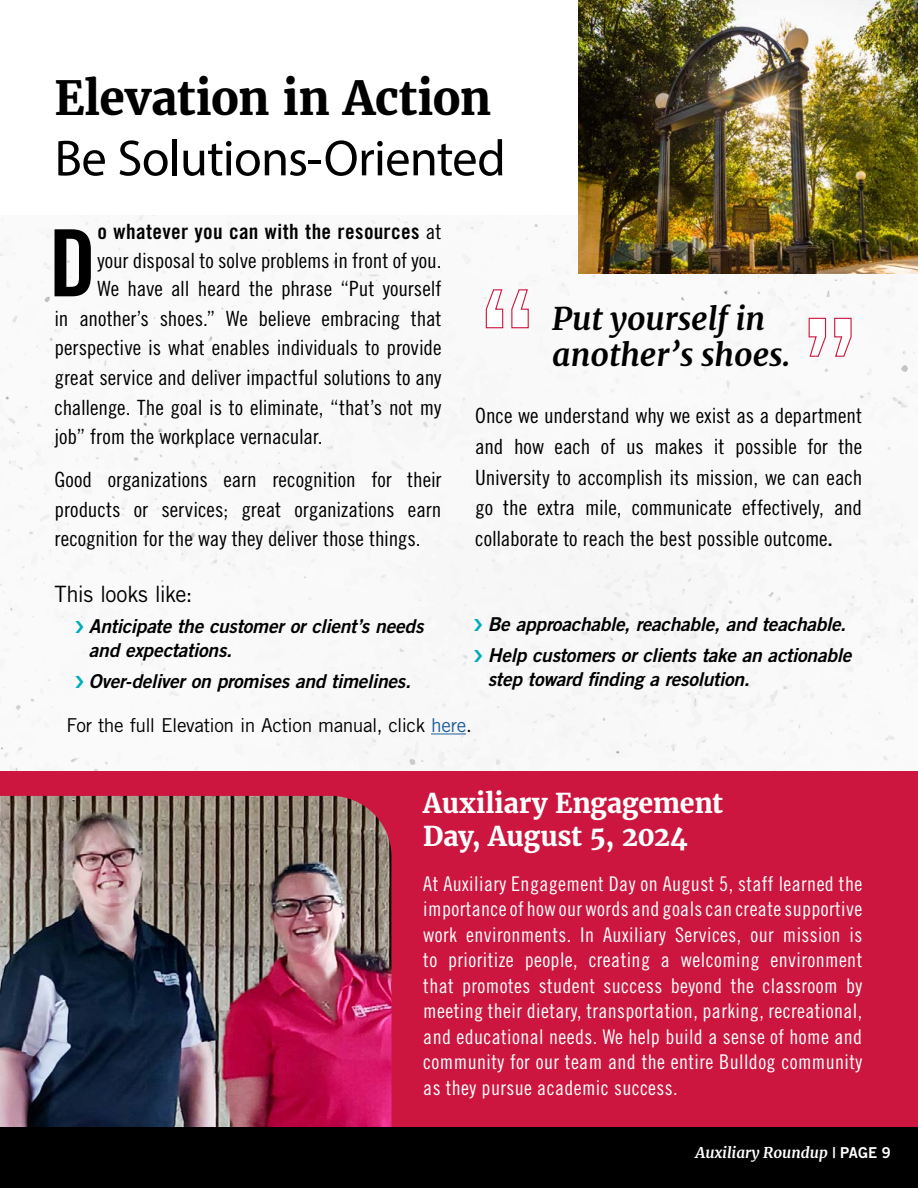
<style>
.page{position:relative;width:918px;height:1188px;background:#fff}
.page>*{position:absolute;margin:0;border:0;box-sizing:border-box;transform-origin:0 0}
.t1{font:92.85px "Trade Gothic LT Std Bd Cn 20";color:#000}
.t2{font:51px "Myriad Pro";letter-spacing:-.015em;color:#000}
.t3{font:700 46.5px "Merriweather";letter-spacing:-.015em;color:#000}
.t4{font:italic 700 31.5px/36px "Merriweather";color:#000}
.t5{font:700 27px/33px "Merriweather";letter-spacing:-.01em;color:#fff}
.t6{font:22.5px "Trade Gothic LT Std";letter-spacing:-.025em;color:#000}
.t7{font:21px/30.8px "Trade Gothic LT Std Cn 18";letter-spacing:-.005em;color:#000;text-align:justify}
.t8{font:21px "Trade Gothic LT Std Bd Cn 20";letter-spacing:.015em;color:#000}
.t9{font:20.25px/25.5px "Trade Gothic LT Std Cn 18";letter-spacing:.02em;color:#fff;text-align:justify}
.t10{font:19.2px/24.3px "Trade Gothic LT Std Bd 2 Obl";letter-spacing:-.015em;color:#000}
.t11{font:19.2px "Trade Gothic LT Std";letter-spacing:-.02em;color:#000}
.t12{font:italic 700 15px "Merriweather";color:#fff}
.s1{font-family:"Trade Gothic LT Std Cn 18"}
.s2{font-family:"Trade Gothic LT Std Bd Cn 20"}
.s3{color:#215e9e}
.s4{font-family:"Trade Gothic LT Std Bd 2";font-weight:400;font-style:normal}
</style>
<div class="page">
<img style="left:0;top:216px;width:918px;height:555px">
<div style="left:0;top:771px;width:918px;height:369px;background:#cd163f"></div>
<img style="left:579px;top:0;width:339px;height:274px">
<hr style="left:431px;top:734px;width:35px;height:1px;background:#215e9e">
<img style="left:0;top:796px;width:392px;height:331px">
<div style="left:0;top:1127px;width:918px;height:61px;background:#000"></div>
<svg style="left:808px;top:317px;width:44px;height:41px"></svg>
<svg style="left:485px;top:288px;width:44px;height:41px"></svg>
<svg style="left:76px;top:621px;width:8px;height:12px"></svg>
<svg style="left:76px;top:676px;width:8px;height:12px"></svg>
<svg style="left:474px;top:618px;width:8px;height:13px"></svg>
<svg style="left:474px;top:650px;width:8px;height:12px"></svg>
<h3 class="t3" style="left:55px;top:67px;width:438px">Elevation in Action</h3>
<h2 class="t2" style="left:55px;top:127px;width:453px">Be Solutions-Oriented</h2>
<h1 class="t1" style="left:49px;top:207px;width:49px">D</h1>
<p class="t8" style="left:98px;top:219px;width:345px">o whatever you can with the resources <span class="s1">at</span></p>
<p class="t7" style="left:98px;top:245px;width:345px">your disposal to solve problems in front of you.</p>
<p class="t7" style="left:98px;top:273px;width:345px">We have all heard the phrase “Put yourself</p>
<p class="t7" style="left:55px;top:303px;width:389px">in another’s shoes.” We believe embracing that</p>
<p class="t7" style="left:55px;top:332px;width:388px">perspective is what enables individuals to provide</p>
<p class="t7" style="left:55px;top:362px;width:388px">great service and deliver impactful solutions to any</p>
<p class="t7" style="left:55px;top:392px;width:388px">challenge. The goal is to eliminate, “that’s not my</p>
<p class="t7" style="left:55px;top:421px;width:270px">job” from the workplace vernacular.</p>
<p class="t7" style="left:55px;top:464px;width:388px;line-height:29.5px">Good organizations earn recognition for their products or services; great organizations earn recognition for the way they deliver those things.</p>
<p class="t6" style="left:55px;top:580px;width:140px">This looks like:</p>
<p class="t10" style="left:89px;top:614px;width:336px">Anticipate the customer or client’s needs and expectations.</p>
<p class="t10" style="left:89px;top:670px;width:323px">Over-deliver on promises and timelines.</p>
<h3 class="t4" style="left:552px;top:300px;width:240px">Put yourself in another’s shoes.</h3>
<p class="t7" style="left:475px;top:400px;width:389px">Once we understand why we exist as a department and how each of us makes it possible for the University to accomplish its mission, we can each go the extra mile, communicate effectively, and collaborate to reach the best possible outcome<span class="s2">.</span></p>
<p class="t10" style="left:488px;top:608px;width:365px;line-height:31px">Be approachable, reachable, and teachable.<br>Help customers or clients take an actionable</p>
<p class="t10" style="left:488px;top:667px;width:263px">step toward finding a resolution.</p>
<p class="t11" style="left:66px;top:714px;width:407px">For the full Elevation in Action manual, click <span class="s3">here</span>.</p>
<p class="t5" style="left:423px;top:787px;width:301px">Auxiliary Engagement<br>Day, August 5, 2024</p>
<p class="t9" style="left:423px;top:870px;width:441px">At Auxiliary Engagement Day on August 5, staff learned the importance of how our words and goals can create supportive work environments. In Auxiliary Services, our mission is to prioritize people, creating a welcoming environment that promotes student success beyond the classroom by meeting their dietary, transportation, parking, recreational, and educational needs. We help build a sense of home and community for our team and the entire Bulldog community as they pursue academic success.</p>
<p class="t12" style="left:696px;top:1142px;width:197px">Auxiliary Roundup <span class="s4">| PAGE 9</span></p>
</div>
